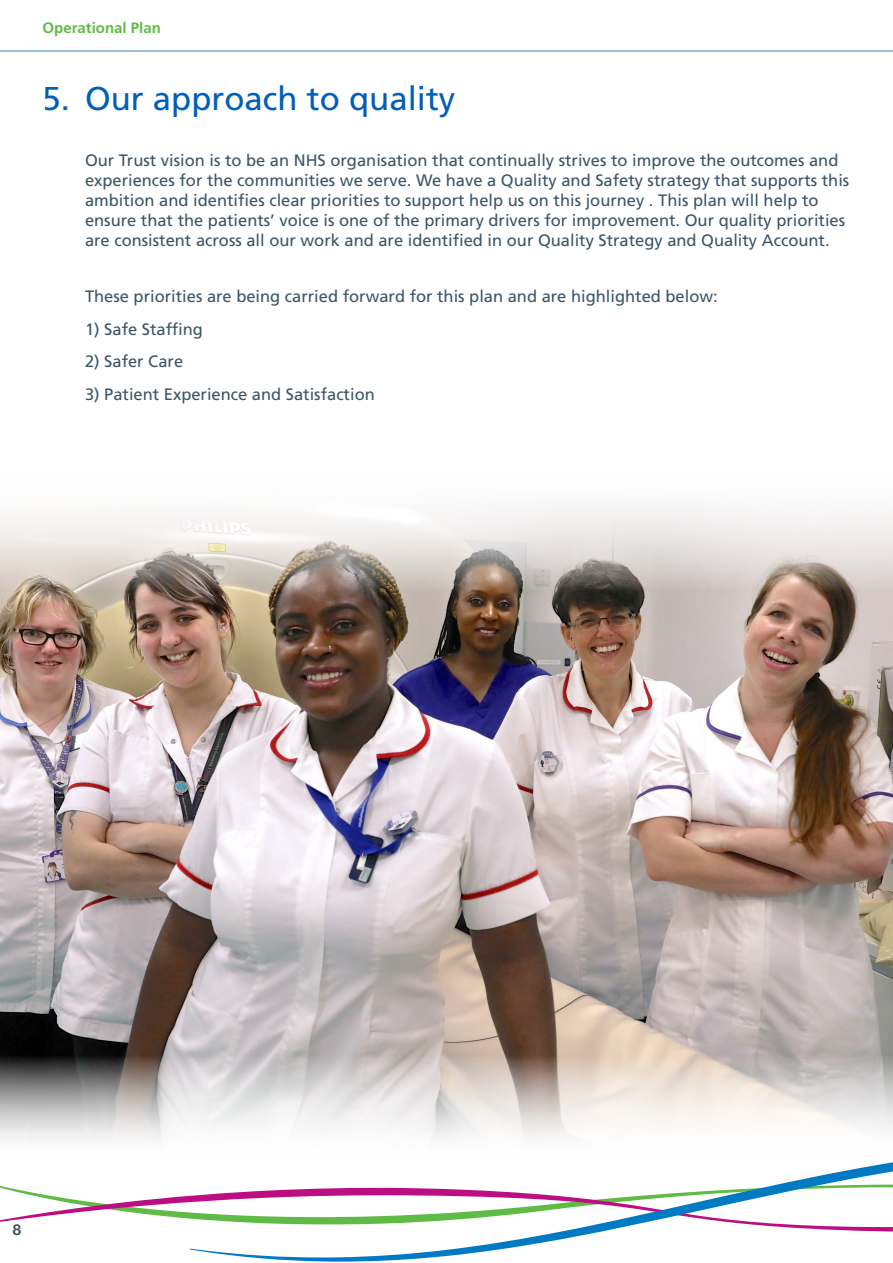
<style>
.page{position:relative;width:893px;height:1263px;background:#fff}
.page>*{position:absolute;margin:0;border:0;box-sizing:border-box;transform-origin:0 0}
.Heading{font:33px "Frutiger LT Std";color:#005fb9}
.Body{font:16.5px/19.8px "Frutiger LT Std";color:#3b5566}
.t1{font:700 15px "Frutiger LT Std";color:#60bb46}
.t2{font:700 15px "Helvetica Neue";color:#3b5566}
</style>
<div class="page">
<svg style="left:0;top:1186px;width:190px;height:36px"></svg>
<svg style="left:190px;top:1162px;width:703px;height:100px"></svg>
<hr style="left:0;top:50px;width:893px;height:2px;background:#74aadd">
<img style="left:0;top:506px;width:893px;height:634px">
<p class="t1" style="left:43px;top:18px;width:120px">Operational Plan</p>
<p class="Heading" style="left:43px;top:79px;width:414px">5. Our approach to quality</p>
<p class="Body" style="left:85px;top:151px;width:766px">Our Trust vision is to be an NHS organisation that continually strives to improve the outcomes and experiences for the communities we serve. We have a Quality and Safety strategy that supports this ambition and identifies clear priorities to support help us on this journey . This plan will help to ensure that the patients’ voice is one of the primary drivers for improvement. Our quality priorities are consistent across all our work and are identified in our Quality Strategy and Quality Account.</p>
<p class="Body" style="left:85px;top:287px;width:634px">These priorities are being carried forward for this plan and are highlighted below:</p>
<p class="Body" style="left:85px;top:319px;width:119px">1) Safe Staffing</p>
<p class="Body" style="left:85px;top:352px;width:100px">2) Safer Care</p>
<p class="Body" style="left:85px;top:384px;width:291px">3) Patient Experience and Satisfaction</p>
<p class="t2" style="left:13px;top:1218px;width:10px">8</p>
</div>
